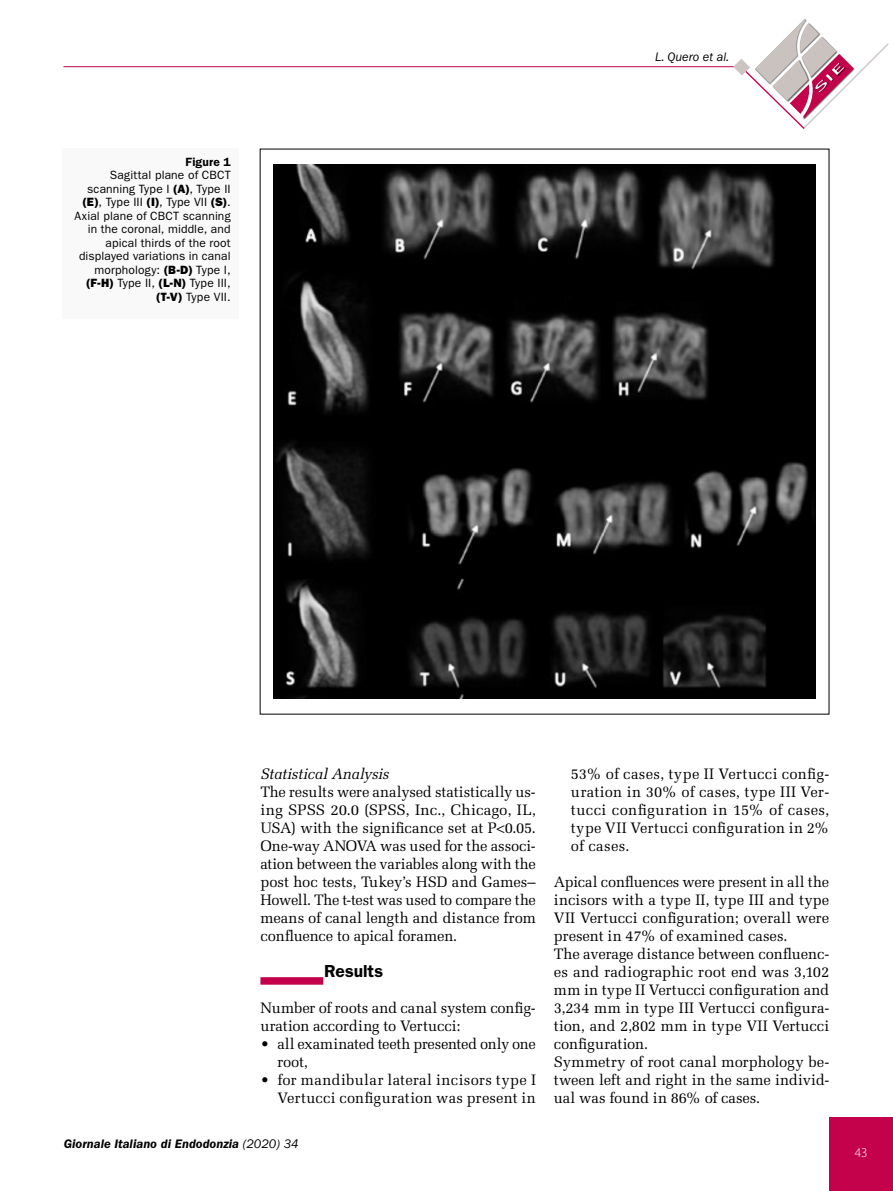
<style>
.page{position:relative;width:893px;height:1191px;background:#fff}
.page>*{position:absolute;margin:0;border:0;box-sizing:border-box;transform-origin:0 0}
.t1{font:600 17.4px "ITC Franklin Gothic Std";color:#000}
.t2{font:15.15px/18px "Melior LT Std";color:#000;text-align:justify}
.t3{font:15.15px/18px "Melior LT Std";letter-spacing:-.02em;color:#000}
.t4{font:italic 15.15px "Melior LT Std";letter-spacing:-.005em;color:#000}
.t5{font:300 13.5px "Myriad Pro";color:#fff}
.t6{font:italic 600 12.75px "ITC Franklin Gothic Std";color:#000}
.t7{font:italic 12.75px "ITC Franklin Gothic Std";color:#000}
.t8{font:12px/13.5px "ITC Franklin Gothic Std";letter-spacing:.015em;color:#000;text-align:right}
.t9{font:600 12px "ITC Franklin Gothic Std";letter-spacing:.015em;color:#000}
.s1{font-family:"ITC Franklin Gothic Std Hvy"}
.s2{font-weight:400}
</style>
<div class="page">
<div style="left:829px;top:1118px;width:64px;height:73px;background:#c4014b"></div>
<hr style="left:63px;top:66px;width:678px;height:1px;background:#c4014b">
<svg style="left:734px;top:19px;width:155px;height:110px"></svg>
<img style="left:274px;top:164px;width:541px;height:535px">
<div style="left:63px;top:149px;width:176px;height:170px;background:#faf9f9"></div>
<div style="left:260px;top:977px;width:63px;height:7px;background:#c4014b"></div>
<p class="t9" style="left:186px;top:154px;width:47px">Figure 1</p>
<p class="t8" style="left:75px;top:168px;width:158px">Sagittal plane of CBCT scanning Type I <span class="s1">(A)</span>, Type II <span class="s1">(E)</span>, Type III <span class="s1">(I)</span>, Type VII <span class="s1">(S)</span>.<br>Axial plane of CBCT scanning in the coronal, middle, and apical thirds of the root displayed variations in canal morphology: <span class="s1">(B-D)</span> Type I, <span class="s1">(F-H)</span> Type II, <span class="s1">(L-N)</span> Type III, <span class="s1">(T-V)</span> Type VII.</p>
<p class="t7" style="left:655px;top:49px;width:75px">L. Quero et al.</p>
<p class="t4" style="left:260px;top:765px;width:130px">Statistical Analysis</p>
<p class="t2" style="left:260px;top:783px;width:277px">The results were analysed statistically us&shy;ing SPSS 20.0 (SPSS, Inc., Chicago, IL, USA) with the significance set at P&lt;0.05.<br>One-way ANOVA was used for the associ&shy;ation between the variables along with the post hoc tests, Tukey’s HSD and Games– Howell. The t-test was used to compare the means of canal length and distance from confluence to apical foramen.</p>
<p class="t1" style="left:324px;top:961px;width:60px">Results</p>
<p class="t2" style="left:260px;top:999px;width:277px">Number of roots and canal system config&shy;uration according to Vertucci:</p>
<p class="t3" style="left:277px;top:1035px;width:260px;text-indent:-17px">• all examinated teeth presented only one root,</p>
<p class="t2" style="left:260px;top:1071px;width:277px;text-align:right">• for mandibular lateral incisors type I<br>Vertucci configuration was present in</p>
<p class="t6" style="left:64px;top:1136px;width:236px">Giornale Italiano di Endodonzia <span class="s2">(2020) 34</span></p>
<p class="t2" style="left:571px;top:765px;width:260px">53% of cases, type II Vertucci config&shy;uration in 30% of cases, type III Ver&shy;tucci configuration in 15% of cases, type VII Vertucci configuration in 2% of cases.</p>
<p class="t2" style="left:554px;top:873px;width:277px;text-align:left">Apical confluences were present in all the incisors with a type II, type III and type VII Vertucci configuration; overall were present in 47% of examined cases.<br>The average distance between confluenc&shy;es and radiographic root end was 3,102 mm in type II Vertucci configuration and 3,234 mm in type III Vertucci configura&shy;tion, and 2,802 mm in type VII Vertucci configuration.<br>Symmetry of root canal morphology be&shy;tween left and right in the same individ&shy;ual was found in 86% of cases.</p>
<p class="t5" style="left:855px;top:1144px;width:14px">43</p>
</div>
